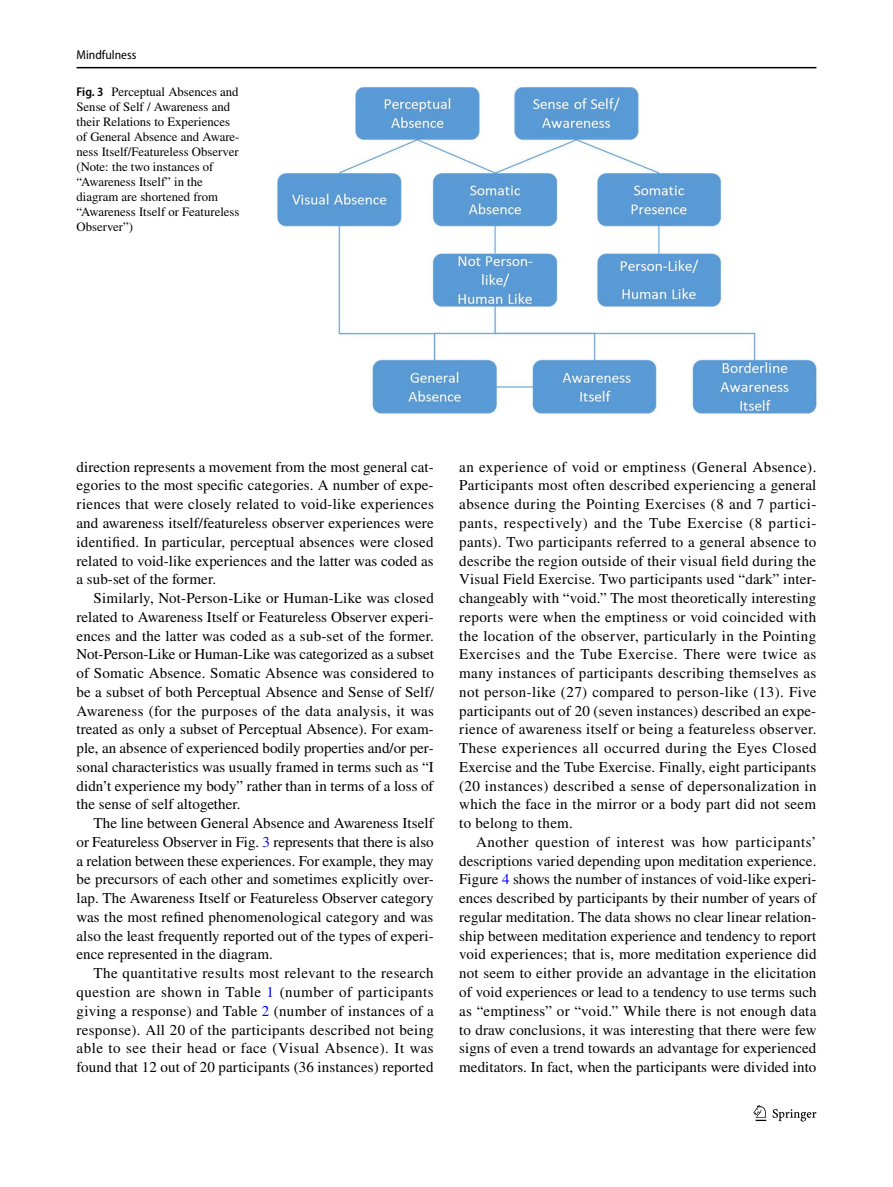
<style>
.page{position:relative;width:893px;height:1187px;background:#fff}
.page>*{position:absolute;margin:0;border:0;box-sizing:border-box;transform-origin:0 0}
.t1{font:15px/18.8px "STIX";letter-spacing:.005em;color:#000;text-align:justify}
.t2{font:12.75px/15px "STIX";color:#000}
.t3{font:semi-condensed 12.75px "Myriad Pro";color:#000}
.s1{font-family:"Myriad Pro";font-weight:600;font-stretch:semi-condensed}
.s2{color:#00f}
</style>
<div class="page">
<hr style="left:77px;top:67px;width:739px;height:1px;background:#000">
<svg style="left:753px;top:1105px;width:13px;height:15px"></svg>
<svg style="left:773px;top:1109px;width:43px;height:12px"></svg>
<img style="left:276px;top:87px;width:540px;height:327px">
<p class="t3" style="left:77px;top:48px;width:61px">Mindfulness</p>
<p class="t2" style="left:77px;top:85px;width:165px"><span class="s1">Fig. 3</span> Perceptual Absences and<br>Sense of Self / Awareness and their Relations to Experiences of General Absence and Aware&shy;ness Itself/Featureless Observer (Note: the two instances of “Awareness Itself” in the diagram are shortened from “Awareness Itself or Featureless<br>Observer”)</p>
<p class="t1" style="left:77px;top:458px;width:359px">direction represents a movement from the most general cat&shy;egories to the most specific categories. A number of expe&shy;riences that were closely related to void-like experiences and awareness itself/featureless observer experiences were identified. In particular, perceptual absences were closed related to void-like experiences and the latter was coded as a sub-set of the former.</p>
<p class="t1" style="left:77px;top:589px;width:359px;text-indent:17px">Similarly, Not-Person-Like or Human-Like was closed related to Awareness Itself or Featureless Observer experi&shy;ences and the latter was coded as a sub-set of the former.<br>Not-Person-Like or Human-Like was categorized as a subset of Somatic Absence. Somatic Absence was considered to be a subset of both Perceptual Absence and Sense of Self/ Awareness (for the purposes of the data analysis, it was treated as only a subset of Perceptual Absence). For exam&shy;ple, an absence of experienced bodily properties and/or per&shy;sonal characteristics was usually framed in terms such as “I didn’t experience my body” rather than in terms of a loss of the sense of self altogether.</p>
<p class="t1" style="left:77px;top:814px;width:359px;text-indent:17px">The line between General Absence and Awareness Itself or Featureless Observer in Fig. <span class="s2">3</span> represents that there is also a relation between these experiences. For example, they may be precursors of each other and sometimes explicitly over&shy;lap. The Awareness Itself or Featureless Observer category was the most refined phenomenological category and was also the least frequently reported out of the types of experi&shy;ence represented in the diagram.</p>
<p class="t1" style="left:77px;top:964px;width:359px;text-indent:17px">The quantitative results most relevant to the research question are shown in Table <span class="s2">1</span> (number of participants giving a response) and Table <span class="s2">2</span> (number of instances of a response). All 20 of the participants described not being able to see their head or face (Visual Absence). It was found that 12 out of 20 participants (36 instances) reported</p>
<p class="t1" style="left:459px;top:458px;width:359px">an experience of void or emptiness (General Absence).<br>Participants most often described experiencing a general absence during the Pointing Exercises (8 and 7 partici&shy;pants, respectively) and the Tube Exercise (8 partici&shy;pants). Two participants referred to a general absence to describe the region outside of their visual field during the Visual Field Exercise. Two participants used “dark” inter&shy;changeably with “void.” The most theoretically interesting reports were when the emptiness or void coincided with the location of the observer, particularly in the Pointing Exercises and the Tube Exercise. There were twice as many instances of participants describing themselves as not person-like (27) compared to person-like (13). Five participants out of 20 (seven instances) described an expe&shy;rience of awareness itself or being a featureless observer.<br>These experiences all occurred during the Eyes Closed Exercise and the Tube Exercise. Finally, eight participants (20 instances) described a sense of depersonalization in which the face in the mirror or a body part did not seem to belong to them.</p>
<p class="t1" style="left:459px;top:833px;width:359px;text-indent:17px">Another question of interest was how participants’ descriptions varied depending upon meditation experience.<br>Figure <span class="s2">4</span> shows the number of instances of void-like experi&shy;ences described by participants by their number of years of regular meditation. The data shows no clear linear relation&shy;ship between meditation experience and tendency to report void experiences; that is, more meditation experience did not seem to either provide an advantage in the elicitation of void experiences or lead to a tendency to use terms such as “emptiness” or “void.” While there is not enough data to draw conclusions, it was interesting that there were few signs of even a trend towards an advantage for experienced meditators. In fact, when the participants were divided into</p>
</div>
